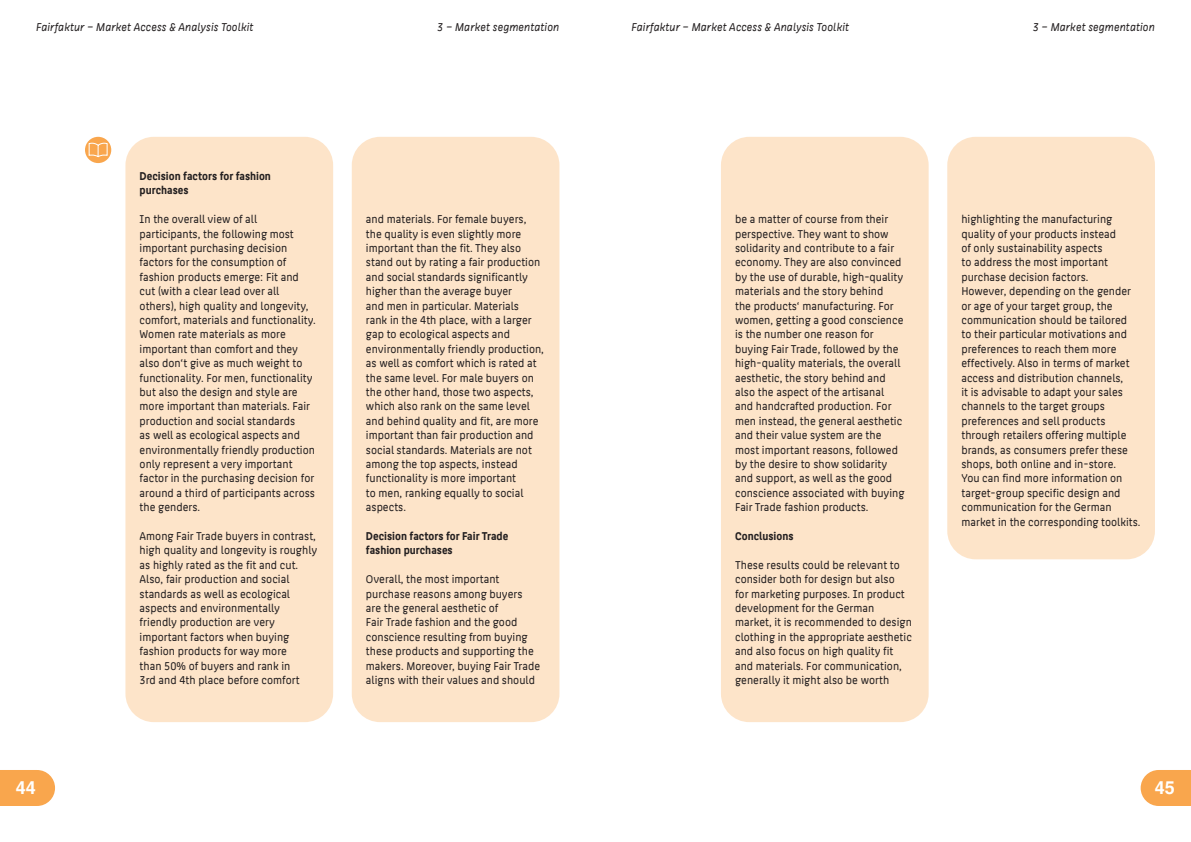
<style>
.page{position:relative;width:1191px;height:842px;background:#fff}
.page>*{position:absolute;margin:0;border:0;box-sizing:border-box;transform-origin:0 0}
.t1{font:700 18px "Helvetica";color:#fff}
.t2{font:12px/14.4px "HTW Berlin Office";color:#231f20}
.t3{font:italic 12px "HTW Berlin Office";color:#231f20}
.t4{font:700 12px/14.4px "HTW Berlin Office";color:#231f20}
</style>
<div class="page">
<svg style="left:0;top:770px;width:55px;height:36px;background:#f9ac59"></svg>
<svg style="left:1140px;top:770px;width:51px;height:36px;background:#f9ad5c"></svg>
<div style="left:125px;top:137px;width:208px;height:585px;background:#fde4c9;border-radius:28px"></div>
<div style="left:352px;top:137px;width:207px;height:585px;background:#fde4c9;border-radius:28px"></div>
<div style="left:721px;top:137px;width:207px;height:585px;background:#fde4c9;border-radius:28px"></div>
<div style="left:947px;top:137px;width:208px;height:422px;background:#fde4c9;border-radius:28px"></div>
<div style="left:85px;top:137px;width:26px;height:26px;background:#f9a64d;border-radius:50%"></div>
<svg style="left:88px;top:142px;width:20px;height:16px"></svg>
<p class="t3" style="left:36px;top:20px;width:219px">Fairfaktur – Market Access &amp; Analysis Toolkit</p>
<p class="t3" style="left:631px;top:20px;width:219px">Fairfaktur – Market Access &amp; Analysis Toolkit</p>
<p class="t3" style="left:437px;top:20px;width:124px">3 – Market segmentation</p>
<p class="t3" style="left:1032px;top:20px;width:124px">3 – Market segmentation</p>
<p class="t4" style="left:140px;top:169px;width:133px">Decision factors for fashion purchases</p>
<p class="t2" style="left:140px;top:212px;width:178px">In the overall view of all participants, the following most important purchasing decision factors for the consumption of fashion products emerge: Fit and cut (with a clear lead over all others), high quality and longevity, comfort, materials and functionality.<br>Women rate materials as more important than comfort and they also don‘t give as much weight to functionality. For men, functionality but also the design and style are more important than materials. Fair production and social standards<br>as well as ecological aspects and environmentally friendly production only represent a very important factor in the purchasing decision for around a third of participants across the genders.</p>
<p class="t2" style="left:140px;top:529px;width:179px">Among Fair Trade buyers in contrast, high quality and longevity is roughly as highly rated as the fit and cut.<br>Also, fair production and social standards as well as ecological aspects and environmentally friendly production are very important factors when buying fashion products for way more<br>than 50% of buyers and rank in<br>3rd and 4th place before comfort</p>
<p class="t2" style="left:366px;top:212px;width:180px">and materials. For female buyers, the quality is even slightly more important than the fit. They also stand out by rating a fair production and social standards significantly higher than the average buyer<br>and men in particular. Materials<br>rank in the 4th place, with a larger gap to ecological aspects and environmentally friendly production, as well as comfort which is rated at the same level. For male buyers on the other hand, those two aspects, which also rank on the same level and behind quality and fit, are more important than fair production and social standards. Materials are not among the top aspects, instead functionality is more important<br>to men, ranking equally to social aspects.</p>
<p class="t4" style="left:366px;top:529px;width:144px">Decision factors for Fair Trade fashion purchases</p>
<p class="t2" style="left:366px;top:572px;width:176px">Overall, the most important purchase reasons among buyers are the general aesthetic of<br>Fair Trade fashion and the good conscience resulting from buying these products and supporting the makers. Moreover, buying Fair Trade aligns with their values and should</p>
<p class="t2" style="left:735px;top:212px;width:171px">be a matter of course from their perspective. They want to show solidarity and contribute to a fair economy. They are also convinced by the use of durable, high-quality materials and the story behind<br>the products‘ manufacturing. For women, getting a good conscience is the number one reason for buying Fair Trade, followed by the high-quality materials, the overall aesthetic, the story behind and also the aspect of the artisanal and handcrafted production. For men instead, the general aesthetic and their value system are the most important reasons, followed by the desire to show solidarity and support, as well as the good conscience associated with buying<br>Fair Trade fashion products.</p>
<p class="t4" style="left:735px;top:529px;width:60px">Conclusions</p>
<p class="t2" style="left:735px;top:558px;width:178px">These results could be relevant to consider both for design but also<br>for marketing purposes. In product development for the German market, it is recommended to design clothing in the appropriate aesthetic and also focus on high quality fit and materials. For communication, generally it might also be worth</p>
<p class="t2" style="left:961px;top:212px;width:181px">highlighting the manufacturing quality of your products instead<br>of only sustainability aspects<br>to address the most important purchase decision factors.<br>However, depending on the gender or age of your target group, the communication should be tailored<br>to their particular motivations and preferences to reach them more effectively. Also in terms of market access and distribution channels,<br>it is advisable to adapt your sales channels to the target groups preferences and sell products through retailers offering multiple brands, as consumers prefer these shops, both online and in-store.<br>You can find more information on target-group specific design and communication for the German market in the corresponding toolkits.</p>
<h1 class="t1" style="left:16px;top:777px;width:22px">44</h1>
<h1 class="t1" style="left:1155px;top:777px;width:22px">45</h1>
</div>
